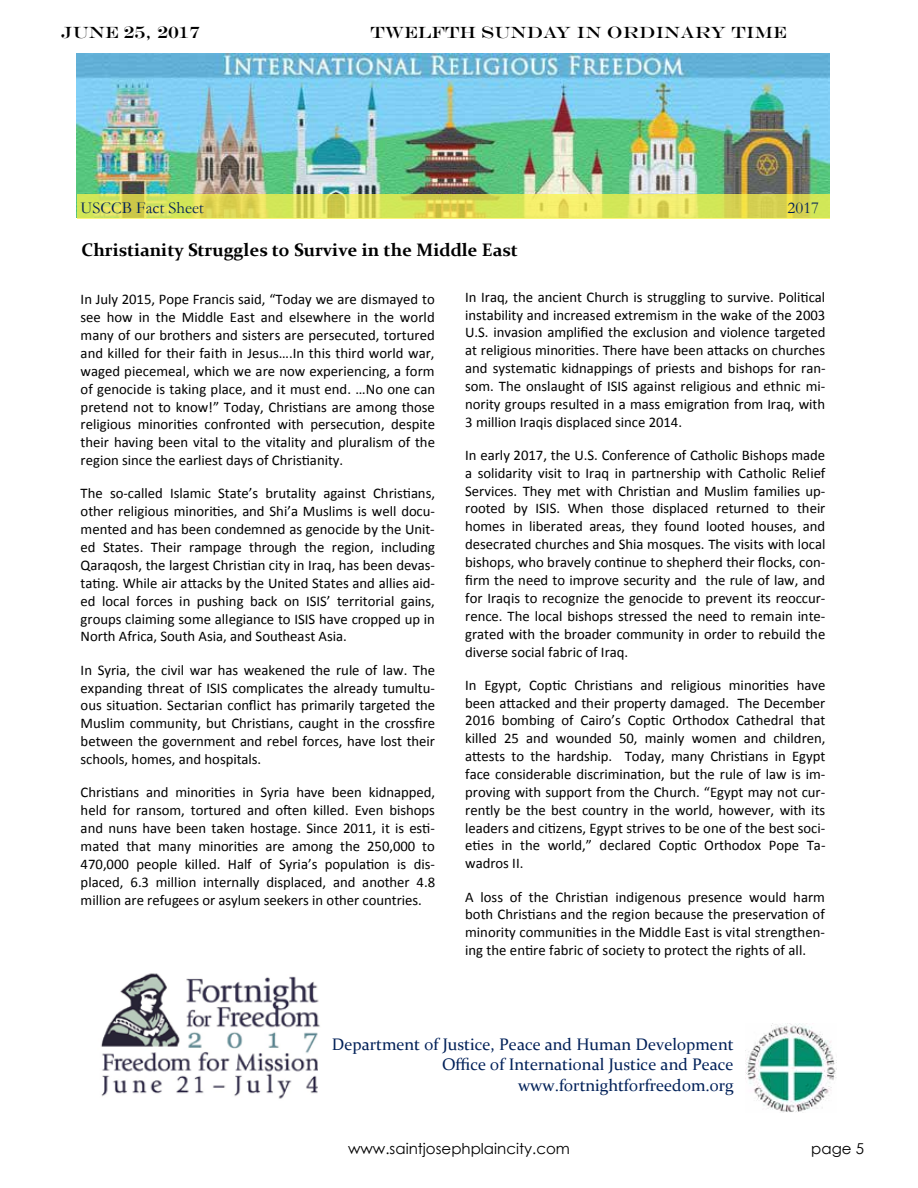
<style>
.page{position:relative;width:918px;height:1188px;background:#fff}
.page>*{position:absolute;margin:0;border:0;box-sizing:border-box;transform-origin:0 0}
.t1{font:700 18px "Constantia";color:#000}
.t2{font:16.8px/20.4px "Constantia";color:#002058;text-align:right}
.t3{font:16.8px "Garamond";color:#002058}
.t4{font:16.5px "Engravers";color:#000}
.t5{font:15px "Century Gothic";color:#000}
.t6{font:14.7px/17.9px "Calibri";color:#000;text-align:justify}
</style>
<div class="page">
<img style="left:101px;top:973px;width:219px;height:126px">
<img style="left:77px;top:54px;width:753px;height:141px">
<div style="left:318px;top:1029px;width:426px;height:79px;background:#fff"></div>
<div style="left:77px;top:195px;width:753px;height:24px;background:#fbf34b;opacity:.75"></div>
<img style="left:745px;top:1023px;width:92px;height:90px">
<p class="t4" style="left:61px;top:23px;width:141px">JUNE 25, 2017</p>
<p class="t4" style="left:370px;top:23px;width:418px">TWELFTH SUNDAY IN ORDINARY TIME</p>
<p class="t3" style="left:81px;top:197px;width:125px">USCCB Fact Sheet</p>
<p class="t3" style="left:788px;top:197px;width:33px">2017</p>
<p class="t1" style="left:81px;top:237px;width:438px">Christianity Struggles to Survive in the Middle East</p>
<p class="t6" style="left:81px;top:291px;width:356px">In July 2015, Pope Francis said, “Today we are dismayed to see how in the Middle East and elsewhere in the world many of our brothers and sisters are persecuted, tortured and killed for their faith in Jesus….In this third world war, waged piecemeal, which we are now experiencing, a form of genocide is taking place, and it must end. …No one can pretend not to know!” Today, Christians are among those religious minorities confronted with persecution, despite their having been vital to the vitality and pluralism of the region since the earliest days of Christianity.</p>
<p class="t6" style="left:81px;top:485px;width:356px">The so-called Islamic State’s brutality against Christians, other religious minorities, and Shi’a Muslims is well docu&shy;mented and has been condemned as genocide by the Unit&shy;ed States. Their rampage through the region, including Qaraqosh, the largest Christian city in Iraq, has been devas&shy;tating. While air attacks by the United States and allies aid&shy;ed local forces in pushing back on ISIS’ territorial gains, groups claiming some allegiance to ISIS have cropped up in North Africa, South Asia, and Southeast Asia.</p>
<p class="t6" style="left:81px;top:661px;width:356px">In Syria, the civil war has weakened the rule of law. The expanding threat of ISIS complicates the already tumultu&shy;ous situation. Sectarian conflict has primarily targeted the Muslim community, but Christians, caught in the crossfire between the government and rebel forces, have lost their schools, homes, and hospitals.</p>
<p class="t6" style="left:81px;top:783px;width:356px">Christians and minorities in Syria have been kidnapped, held for ransom, tortured and often killed. Even bishops and nuns have been taken hostage. Since 2011, it is esti&shy;mated that many minorities are among the 250,000 to 470,000 people killed. Half of Syria’s population is dis&shy;placed, 6.3 million internally displaced, and another 4.8 million are refugees or asylum seekers in other countries.</p>
<p class="t6" style="left:465px;top:288px;width:362px">In Iraq, the ancient Church is struggling to survive. Political instability and increased extremism in the wake of the 2003<br>U.S. invasion amplified the exclusion and violence targeted at religious minorities. There have been attacks on churches and systematic kidnappings of priests and bishops for ran&shy;som. The onslaught of ISIS against religious and ethnic mi&shy;nority groups resulted in a mass emigration from Iraq, with 3 million Iraqis displaced since 2014.</p>
<p class="t6" style="left:465px;top:446px;width:362px">In early 2017, the U.S. Conference of Catholic Bishops made a solidarity visit to Iraq in partnership with Catholic Relief Services. They met with Christian and Muslim families up&shy;rooted by ISIS. When those displaced returned to their homes in liberated areas, they found looted houses, and desecrated churches and Shia mosques. The visits with local bishops, who bravely continue to shepherd their flocks, con&shy;firm the need to improve security and the rule of law, and for Iraqis to recognize the genocide to prevent its reoccur&shy;rence. The local bishops stressed the need to remain inte&shy;grated with the broader community in order to rebuild the diverse social fabric of Iraq.</p>
<p class="t6" style="left:465px;top:676px;width:362px">In Egypt, Coptic Christians and religious minorities have been attacked and their property damaged. The December 2016 bombing of Cairo’s Coptic Orthodox Cathedral that killed 25 and wounded 50, mainly women and children, attests to the hardship. Today, many Christians in Egypt face considerable discrimination, but the rule of law is im&shy;proving with support from the Church. “Egypt may not cur&shy;rently be the best country in the world, however, with its leaders and citizens, Egypt strives to be one of the best soci&shy;eties in the world,” declared Coptic Orthodox Pope Ta&shy;wadros II.</p>
<p class="t6" style="left:465px;top:888px;width:361px">A loss of the Christian indigenous presence would harm both Christians and the region because the preservation of minority communities in the Middle East is vital strengthen&shy;ing the entire fabric of society to protect the rights of all.</p>
<p class="t2" style="left:332px;top:1033px;width:403px">Department of Justice, Peace and Human Development<br>Office of International Justice and Peace www.fortnightforfreedom.org</p>
<p class="t5" style="left:348px;top:1138px;width:223px">www.saintjosephplaincity.com</p>
<p class="t5" style="left:811px;top:1138px;width:54px">page 5</p>
</div>
